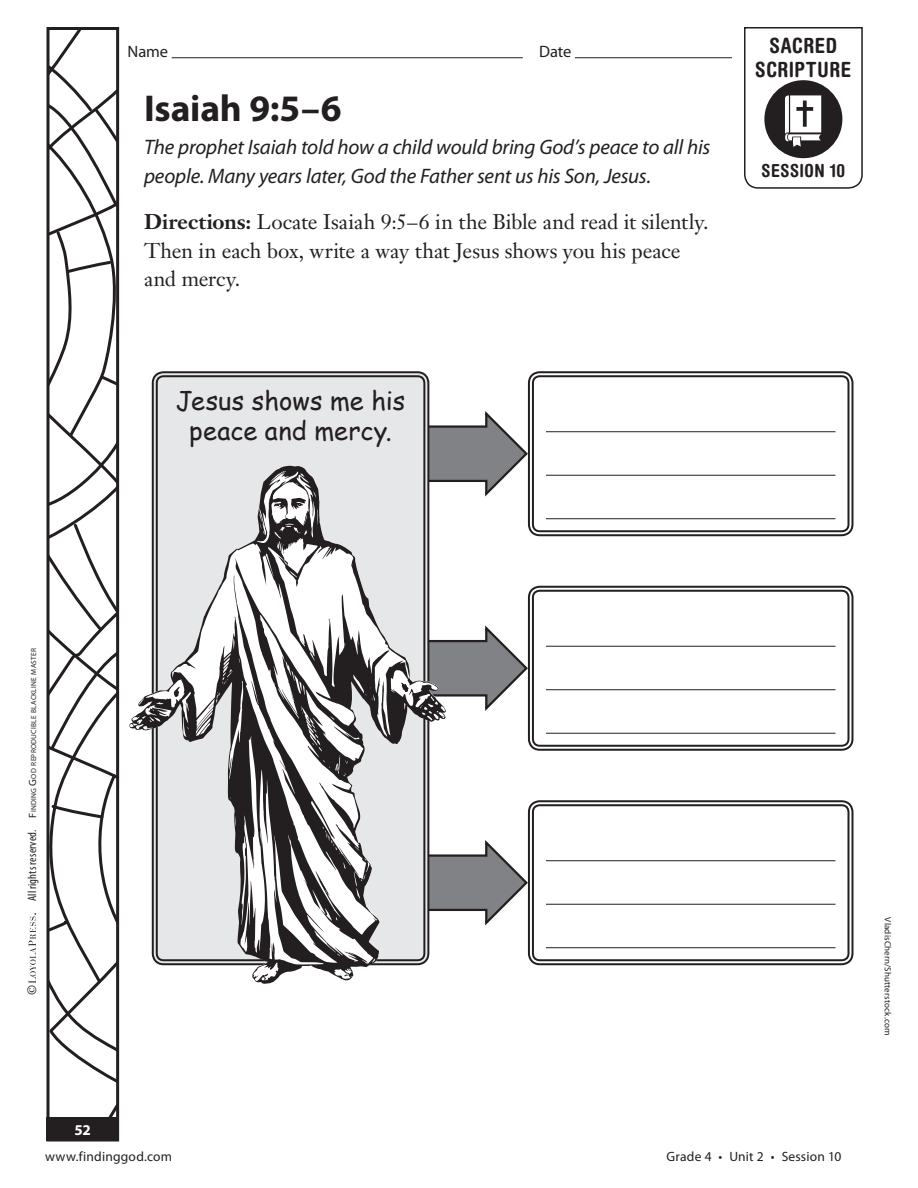
<style>
.page{position:relative;width:918px;height:1188px;background:#fff}
.page>*{position:absolute;margin:0;border:0;box-sizing:border-box;transform-origin:0 0}
.t1{font:700 37.5px "Myriad Pro";letter-spacing:-.005em;color:#231f20}
.t2{font:25.5px/30px "Comic Sans MS";color:#231f20;text-align:center}
.t3{font:21px/28.5px "Janson Text LT Std";letter-spacing:-.005em;color:#231f20}
.t4{font:italic 21px/28.5px "Myriad Pro";letter-spacing:-.01em;color:#231f20}
.t5{font:700 condensed 21px/24px "Helvetica Rounded LT Std";letter-spacing:.03em;color:#231f20;text-align:center}
.t6{font:700 condensed 18px "Helvetica Rounded LT Std";letter-spacing:.025em;color:#231f20}
.t7{font:16.5px "Myriad Pro";letter-spacing:-.005em;color:#231f20}
.t8{font:700 15px "Myriad Pro";color:#fff}
.t9{font:13.5px "Myriad Pro";letter-spacing:.015em;color:#231f20}
.t10{font:12px "Janson Text LT Std";color:#231f20}
.t11{font:9px "Myriad Pro";letter-spacing:.02em;color:#231f20}
.t12{font:7.35px "Myriad Pro";letter-spacing:.035em;color:#231f20}
.s1{font-weight:700}
.s2{font-stretch:condensed;font-size:12px}
.s3{font-size:10.5px}
</style>
<div class="page">
<svg style="left:50px;top:31px;width:65px;height:1087px"></svg>
<div style="left:46px;top:27px;width:73px;height:1115px;border:3px solid #231f20"></div>
<svg style="left:429px;top:411px;width:99px;height:88px"></svg>
<svg style="left:29px;top:913px;width:7px;height:71px"></svg>
<hr style="left:172px;top:57px;width:351px;height:1px;background:#231f20">
<hr style="left:575px;top:57px;width:157px;height:1px;background:#231f20">
<svg style="left:744px;top:27px;width:119px;height:162px"></svg>
<div style="left:46px;top:1118px;width:73px;height:24px;background:#231f20"></div>
<div style="left:153px;top:372px;width:275px;height:592px;background:#e6e7e8;border-radius:11px"></div>
<hr style="left:546px;top:431px;width:290px;height:1px;background:#231f20">
<hr style="left:546px;top:475px;width:290px;height:1px;background:#231f20">
<hr style="left:546px;top:518px;width:290px;height:1px;background:#231f20">
<div style="left:528px;top:371px;width:325px;height:165px;border:2px solid #231f20;border-radius:11px"></div>
<div style="left:532px;top:375px;width:317px;height:157px;border:2px solid #231f20;border-radius:7px"></div>
<hr style="left:546px;top:646px;width:290px;height:1px;background:#231f20">
<hr style="left:546px;top:689px;width:290px;height:1px;background:#231f20">
<hr style="left:546px;top:733px;width:290px;height:1px;background:#231f20">
<div style="left:528px;top:586px;width:325px;height:165px;border:2px solid #231f20;border-radius:11px"></div>
<div style="left:532px;top:590px;width:317px;height:157px;border:2px solid #231f20;border-radius:7px"></div>
<hr style="left:546px;top:860px;width:290px;height:1px;background:#231f20">
<hr style="left:546px;top:904px;width:290px;height:1px;background:#231f20">
<hr style="left:546px;top:947px;width:290px;height:1px;background:#231f20">
<div style="left:528px;top:800px;width:325px;height:165px;border:2px solid #231f20;border-radius:11px"></div>
<div style="left:532px;top:804px;width:317px;height:157px;border:2px solid #231f20;border-radius:7px"></div>
<svg style="left:446px;top:590px;width:84px;height:370px"></svg>
<svg style="left:129px;top:466px;width:317px;height:518px"></svg>
<p class="t7" style="left:128px;top:43px;width:42px">Name</p>
<p class="t7" style="left:539px;top:43px;width:34px">Date</p>
<p class="t5" style="left:755px;top:33px;width:97px">SACRED<br>SCRIPTURE</p>
<h1 class="t1" style="left:144px;top:87px;width:199px">Isaiah 9:5–6</h1>
<p class="t4" style="left:144px;top:133px;width:568px">The prophet Isaiah told how a child would bring God’s peace to all his people. Many years later, God the Father sent us his Son, Jesus.</p>
<p class="t3" style="left:144px;top:207px;width:566px"><span class="s1">Directions:</span> Locate Isaiah 9:5–6 in the Bible and read it silently.<br>Then in each box, write a way that Jesus shows you his peace and mercy.</p>
<p class="t2" style="left:176px;top:384px;width:231px">Jesus shows me his peace and mercy.</p>
<p class="t6" style="left:762px;top:160px;width:85px">SESSION 10</p>
<p class="t12" style="left:30px;top:901px;width:255px;rotate:-90deg"><span class="s2">All rights reserved.</span> <span class="s3">F</span>inding <span class="s3">G</span>od reproducible blackline master</p>
<p class="t10" style="left:24px;top:995px;width:12px;rotate:-90deg">©</p>
<p class="t8" style="left:74px;top:1122px;width:18px">52</p>
<p class="t9" style="left:45px;top:1149px;width:129px">www.findinggod.com</p>
<p class="t9" style="left:667px;top:1149px;width:176px">Grade 4 • Unit 2 • Session 10</p>
<p class="t11" style="left:893px;top:917px;width:120px;rotate:90deg">VladisChern/Shutterstock.com</p>
</div>
